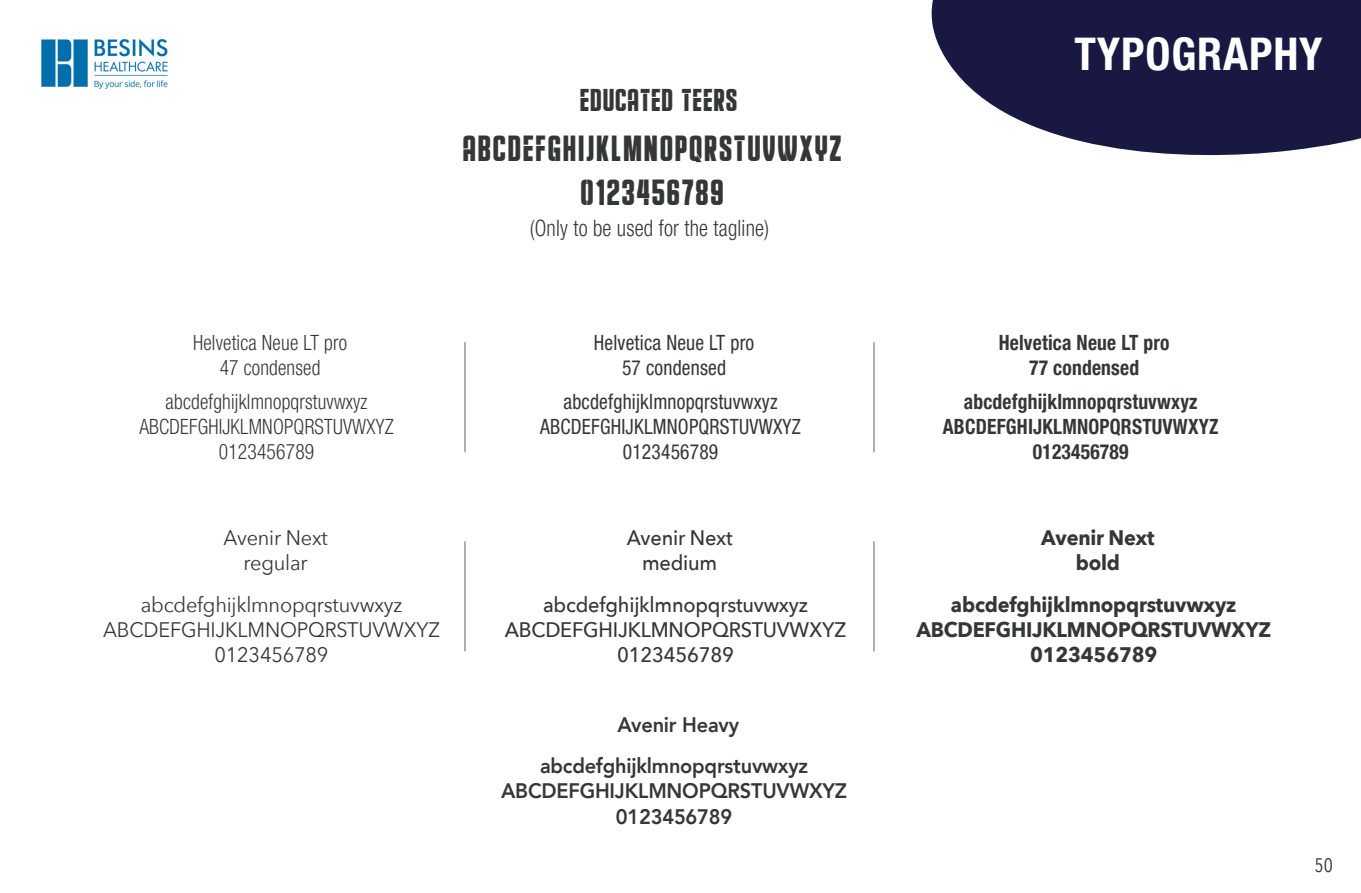
<style>
.page{position:relative;width:1361px;height:893px;background:#fff}
.page>*{position:absolute;margin:0;border:0;box-sizing:border-box;transform-origin:0 0}
.t1{font:700 condensed 45px "Helvetica Neue LT Pro";letter-spacing:.02em;color:#fff}
.t2{font:37.05px "Educated Deers";letter-spacing:.07em;color:#343738;scale:.95 1}
.t3{font:32.1px "Educated Deers";letter-spacing:.05em;color:#343738;scale:.95 1}
.t4{font:300 condensed 22.5px "Helvetica Neue LT Pro";letter-spacing:.01em;color:#343738;scale:.93 1}
.t5{font:condensed 21px "Helvetica Neue LT Pro";letter-spacing:.01em;color:#343738;scale:.93 1}
.t6{font:300 condensed 21px "Helvetica Neue LT Pro";letter-spacing:.01em;color:#343738;scale:.93 1}
.t7{font:700 condensed 21px "Helvetica Neue LT Pro";letter-spacing:.01em;color:#343738;scale:.93 1}
.t8{font:21px/25.2px "Avenir Next";letter-spacing:-.01em;color:#343738;text-align:center;scale:.95 1}
.t9{font:500 21px/25.2px "Avenir Next";letter-spacing:-.01em;color:#343738;text-align:center;scale:.95 1}
.t10{font:700 21px/25.2px "Avenir Next";letter-spacing:-.01em;color:#343738;text-align:center;scale:.95 1}
.t11{font:800 21px "Avenir";letter-spacing:-.01em;color:#343738;scale:.95 1}
.t12{font:19.5px "Avenir Next Condensed";color:#343738}
</style>
<div class="page">
<svg style="left:931px;top:0;width:430px;height:156px;background:#39385c"></svg>
<img style="left:41px;top:39px;width:127px;height:50px">
<hr style="left:464px;top:343px;width:2px;height:109px;background:#989697">
<hr style="left:464px;top:542px;width:2px;height:109px;background:#989697">
<hr style="left:873px;top:343px;width:1px;height:109px;background:#989697">
<hr style="left:873px;top:542px;width:1px;height:109px;background:#989697">
<p class="t3" style="left:580px;top:81px;width:167px">EDUCATED TEERS</p>
<p class="t2" style="left:463px;top:126px;width:399px">ABCDEFGHIJKLMNOPQRSTUVWXYZ</p>
<p class="t2" style="left:581px;top:170px;width:151px">0123456789</p>
<p class="t4" style="left:530px;top:215px;width:259px">(Only to be used for the tagline)</p>
<p class="t1" style="left:1074px;top:27px;width:250px">TYPOGRAPHY</p>
<p class="t6" style="left:193px;top:330px;width:167px">Helvetica Neue LT pro</p>
<p class="t6" style="left:220px;top:355px;width:110px">47 condensed</p>
<p class="t6" style="left:165px;top:389px;width:219px">abcdefghijklmnopqrstuvwxyz</p>
<p class="t6" style="left:139px;top:415px;width:275px">ABCDEFGHIJKLMNOPQRSTUVWXYZ</p>
<p class="t6" style="left:219px;top:440px;width:104px">0123456789</p>
<p class="t8" style="left:223px;top:524px;width:111px">Avenir Next regular</p>
<p class="t8" style="left:141px;top:591px;width:277px">abcdefghijklmnopqrstuvwxyz</p>
<p class="t8" style="left:103px;top:616px;width:356px">ABCDEFGHIJKLMNOPQRSTUVWXYZ</p>
<p class="t8" style="left:214px;top:641px;width:121px">0123456789</p>
<p class="t5" style="left:594px;top:330px;width:174px">Helvetica Neue LT pro</p>
<p class="t5" style="left:622px;top:355px;width:113px">57 condensed</p>
<p class="t5" style="left:563px;top:389px;width:232px">abcdefghijklmnopqrstuvwxyz</p>
<p class="t5" style="left:540px;top:414px;width:282px">ABCDEFGHIJKLMNOPQRSTUVWXYZ</p>
<p class="t5" style="left:623px;top:440px;width:104px">0123456789</p>
<p class="t7" style="left:998px;top:329px;width:185px">Helvetica Neue LT pro</p>
<p class="t7" style="left:1029px;top:355px;width:120px">77 condensed</p>
<p class="t7" style="left:964px;top:389px;width:253px">abcdefghijklmnopqrstuvwxyz</p>
<p class="t7" style="left:943px;top:414px;width:298px">ABCDEFGHIJKLMNOPQRSTUVWXYZ</p>
<p class="t7" style="left:1033px;top:439px;width:104px">0123456789</p>
<p class="t9" style="left:627px;top:524px;width:113px">Avenir Next medium</p>
<p class="t10" style="left:1041px;top:525px;width:121px">Avenir Next bold</p>
<p class="t9" style="left:543px;top:591px;width:280px">abcdefghijklmnopqrstuvwxyz</p>
<p class="t9" style="left:505px;top:616px;width:361px">ABCDEFGHIJKLMNOPQRSTUVWXYZ</p>
<p class="t9" style="left:617px;top:641px;width:125px">0123456789</p>
<p class="t11" style="left:617px;top:708px;width:130px">Avenir Heavy</p>
<p class="t11" style="left:540px;top:750px;width:284px">abcdefghijklmnopqrstuvwxyz</p>
<p class="t11" style="left:501px;top:775px;width:366px">ABCDEFGHIJKLMNOPQRSTUVWXYZ</p>
<p class="t11" style="left:616px;top:800px;width:124px">0123456789</p>
<p class="t10" style="left:951px;top:591px;width:302px">abcdefghijklmnopqrstuvwxyz</p>
<p class="t10" style="left:916px;top:617px;width:375px">ABCDEFGHIJKLMNOPQRSTUVWXYZ</p>
<p class="t10" style="left:1030px;top:642px;width:135px">0123456789</p>
<p class="t12" style="left:1314px;top:849px;width:20px">50</p>
</div>
